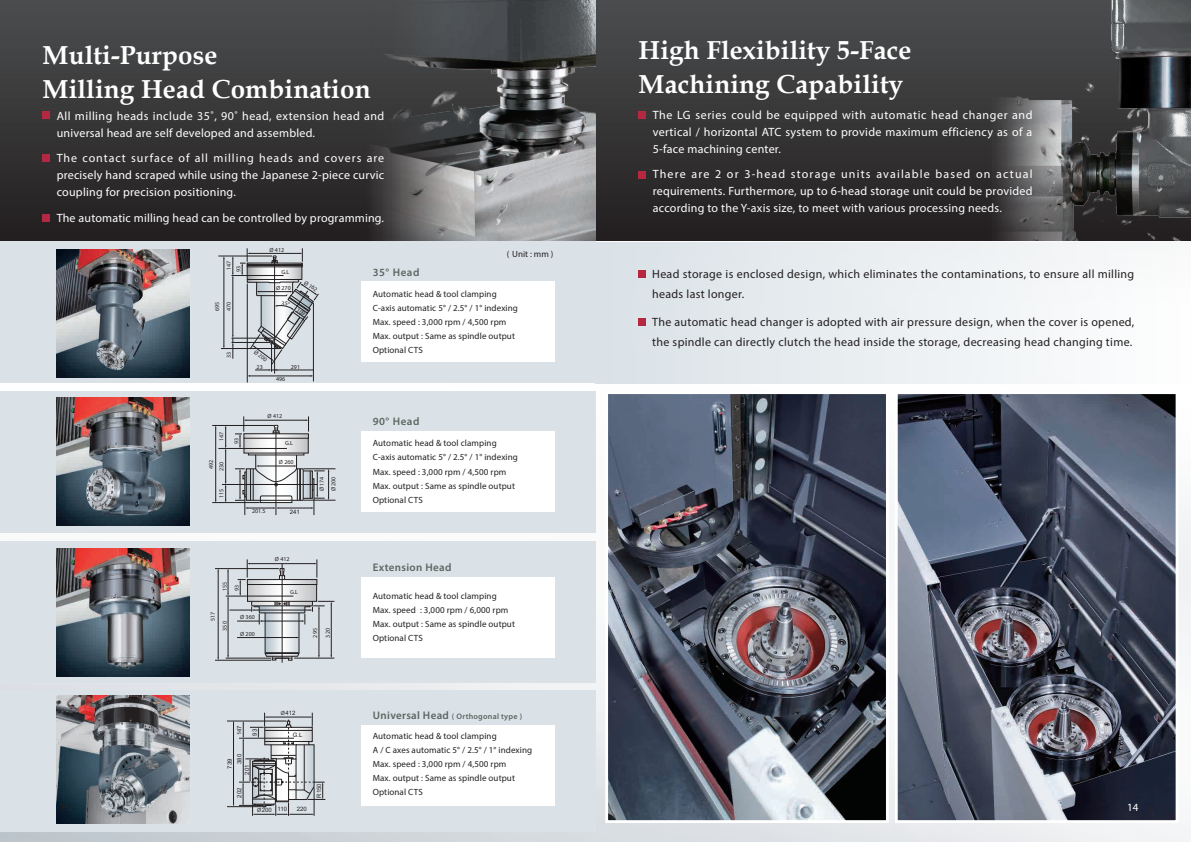
<style>
.page{position:relative;width:1191px;height:842px;background:#fff}
.page>*{position:absolute;margin:0;border:0;box-sizing:border-box;transform-origin:0 0}
.t1{font:700 26px/34px "Book Antiqua";letter-spacing:.005em;color:#fff}
.t2{font:12px/17px "Myriad Pro";letter-spacing:.02em;color:#fff;text-align:justify}
.t3{font:12px/20px "Myriad Pro";letter-spacing:.025em;color:#231f20}
.t4{font:600 11px "Myriad Pro";letter-spacing:.03em;color:#5b6661}
.t5{font:11px "Myriad Pro";color:#fff}
.t6{font:9px/14px "Myriad Pro";letter-spacing:.01em;color:#231f20}
.t7{font:600 8px "Myriad Pro";letter-spacing:.03em;color:#5b6661}
.t8{font:6px/11.6px "Myriad Pro";color:#231f20}
.t9{font:6px "Arial";color:#231f20}
.s1{font-family:"Myriad Pro"}
.s2{font-size:11px}
</style>
<div class="page">
<img style="left:0;top:240px;width:1191px;height:602px">
<div style="left:0;top:0;width:1191px;height:240px;background:linear-gradient(to bottom,#4c4e4f,#231f20)"></div>
<div style="left:595px;top:242px;width:596px;height:142px;background:linear-gradient(to right,#dae1e6,#fdfdfd)"></div>
<svg style="left:0;top:383px;width:595px;height:459px"></svg>
<div style="left:0;top:242px;width:595px;height:141px;background:#dae2e7"></div>
<div style="left:0;top:391px;width:595px;height:141px;background:#dae2e7"></div>
<div style="left:0;top:541px;width:595px;height:141px;background:#dae2e7"></div>
<div style="left:0;top:690px;width:595px;height:142px;background:#dae2e7"></div>
<div style="left:361px;top:577px;width:193px;height:80px;background:#fff"></div>
<div style="left:361px;top:432px;width:193px;height:80px;background:#fff"></div>
<div style="left:361px;top:281px;width:193px;height:80px;background:#fff"></div>
<div style="left:361px;top:725px;width:193px;height:80px;background:#fff"></div>
<hr style="left:231px;top:275px;width:53px;height:1px;background:#231f20">
<hr style="left:231px;top:342px;width:39px;height:1px;background:#231f20">
<hr style="left:221px;top:348px;width:60px;height:1px;background:#231f20">
<hr style="left:231px;top:338px;width:42px;height:1px;background:#231f20">
<hr style="left:218px;top:256px;width:54px;height:1px;background:#231f20">
<hr style="left:233px;top:278px;width:1px;height:58px;background:#231f20">
<svg style="left:232px;top:256px;width:2px;height:22px"></svg>
<hr style="left:224px;top:258px;width:1px;height:88px;background:#231f20">
<hr style="left:247px;top:284px;width:1px;height:98px;background:#231f20">
<hr style="left:313px;top:303px;width:1px;height:78px;background:#231f20">
<svg style="left:232px;top:335px;width:2px;height:24px"></svg>
<hr style="left:212px;top:425px;width:62px;height:1px;background:#231f20">
<hr style="left:304px;top:469px;width:31px;height:1px;background:#231f20">
<hr style="left:304px;top:500px;width:31px;height:1px;background:#231f20">
<hr style="left:218px;top:448px;width:69px;height:1px;background:#231f20">
<hr style="left:222px;top:484px;width:65px;height:1px;background:#231f20">
<hr style="left:212px;top:502px;width:47px;height:1px;background:#231f20">
<hr style="left:215px;top:428px;width:1px;height:72px;background:#231f20">
<hr style="left:225px;top:451px;width:1px;height:31px;background:#231f20">
<svg style="left:225px;top:426px;width:1px;height:25px"></svg>
<svg style="left:225px;top:482px;width:1px;height:21px"></svg>
<svg style="left:235px;top:416px;width:94px;height:99px"></svg>
<hr style="left:282px;top:564px;width:1px;height:99px;background:#231f20">
<hr style="left:226px;top:596px;width:67px;height:1px;background:#231f20">
<hr style="left:215px;top:568px;width:64px;height:1px;background:#231f20">
<hr style="left:218px;top:571px;width:1px;height:87px;background:#231f20">
<hr style="left:226px;top:658px;width:45px;height:1px;background:#231f20">
<hr style="left:215px;top:660px;width:56px;height:1px;background:#231f20">
<svg style="left:227px;top:559px;width:107px;height:101px"></svg>
<hr style="left:227px;top:721px;width:59px;height:1px;background:#231f20">
<hr style="left:227px;top:806px;width:35px;height:1px;background:#231f20">
<svg style="left:233px;top:713px;width:92px;height:103px"></svg>
<img style="left:298px;top:0;width:297px;height:240px">
<img style="left:924px;top:0;width:267px;height:240px">
<img style="left:899px;top:395px;width:275px;height:424px">
<div style="left:895px;top:391px;width:283px;height:432px;border:3px solid #fff"></div>
<img style="left:609px;top:395px;width:275px;height:424px">
<div style="left:605px;top:391px;width:283px;height:432px;border:3px solid #fff"></div>
<img style="left:57px;top:250px;width:133px;height:127px">
<img style="left:57px;top:398px;width:133px;height:127px">
<img style="left:57px;top:549px;width:133px;height:127px">
<img style="left:57px;top:695px;width:133px;height:128px">
<div style="left:43px;top:112px;width:7px;height:7px;background:#b62841"></div>
<div style="left:638px;top:111px;width:7px;height:7px;background:#b62841"></div>
<div style="left:638px;top:271px;width:7px;height:7px;background:#b62841"></div>
<div style="left:638px;top:319px;width:7px;height:7px;background:#b62841"></div>
<div style="left:43px;top:155px;width:7px;height:7px;background:#b62841"></div>
<div style="left:638px;top:171px;width:7px;height:7px;background:#b62841"></div>
<div style="left:43px;top:214px;width:7px;height:7px;background:#b62841"></div>
<svg style="left:240px;top:248px;width:79px;height:129px"></svg>
<h1 class="t1" style="left:43px;top:38px;width:329px">Multi-Purpose<br>Milling Head Combination</h1>
<h1 class="t1" style="left:638px;top:33px;width:274px">High Flexibility 5-Face<br>Machining Capability</h1>
<p class="t2" style="left:57px;top:107px;width:329px">All milling heads include 35˚, 90˚ head, extension head and universal head are self developed and assembled.</p>
<p class="t2" style="left:57px;top:149px;width:329px">The contact surface of all milling heads and covers are precisely hand scraped while using the Japanese 2-piece curvic coupling for precision positioning.</p>
<p class="t2" style="left:57px;top:209px;width:329px">The automatic milling head can be controlled by programming.</p>
<p class="t8" style="left:223px;top:270px;width:11px;rotate:-90deg">147</p>
<p class="t8" style="left:211px;top:311px;width:11px;rotate:-90deg">695<br>470</p>
<p class="t8" style="left:232px;top:272px;width:8px;rotate:-90deg">93</p>
<p class="t8" style="left:269px;top:244px;width:16px">Ø 412</p>
<p class="t8" style="left:276px;top:282px;width:16px">Ø 270</p>
<p class="t8" style="left:308px;top:277px;width:16px;rotate:34deg">Ø 162</p>
<p class="t8" style="left:281px;top:266px;width:9px">G.L</p>
<p class="t8" style="left:223px;top:358px;width:8px;rotate:-90deg">33</p>
<p class="t8" style="left:258px;top:347px;width:16px;rotate:37deg">Ø 200</p>
<p class="t8" style="left:257px;top:361px;width:8px">23</p>
<p class="t8" style="left:291px;top:361px;width:11px">291</p>
<p class="t8" style="left:276px;top:373px;width:11px">496</p>
<p class="t8" style="left:268px;top:410px;width:16px">Ø 412</p>
<p class="t8" style="left:215px;top:441px;width:11px;rotate:-90deg">147</p>
<p class="t8" style="left:231px;top:444px;width:8px;rotate:-90deg">93</p>
<p class="t8" style="left:285px;top:437px;width:9px">G.L</p>
<p class="t8" style="left:205px;top:469px;width:11px;rotate:-90deg">492</p>
<p class="t8" style="left:215px;top:471px;width:11px;rotate:-90deg">230</p>
<p class="t8" style="left:215px;top:498px;width:11px;rotate:-90deg">115</p>
<p class="t8" style="left:279px;top:456px;width:16px">Ø 260</p>
<p class="t8" style="left:316px;top:491px;width:16px;rotate:-90deg">Ø 174</p>
<p class="t8" style="left:327px;top:491px;width:16px;rotate:-90deg">Ø 200</p>
<p class="t8" style="left:252px;top:505px;width:15px">201.5</p>
<p class="t9" style="left:290px;top:508px;width:12px">241</p>
<p class="t8" style="left:275px;top:553px;width:16px">Ø 412</p>
<p class="t8" style="left:219px;top:591px;width:11px;line-height:12px;rotate:-90deg">155<br>93</p>
<p class="t8" style="left:219px;top:631px;width:11px;rotate:-90deg">350</p>
<p class="t8" style="left:207px;top:621px;width:11px;rotate:-90deg">517</p>
<p class="t8" style="left:240px;top:611px;width:16px">Ø 360</p>
<p class="t8" style="left:240px;top:628px;width:16px">Ø 200</p>
<p class="t8" style="left:290px;top:586px;width:9px">G.L</p>
<p class="t8" style="left:308px;top:637px;width:11px;line-height:12.8px;rotate:-90deg">295<br>320</p>
<p class="t9" style="left:281px;top:709px;width:16px"><span class="s1">Ø</span>412</p>
<p class="t9" style="left:235px;top:735px;width:12px;rotate:-90deg">147</p>
<p class="t9" style="left:235px;top:764px;width:12px;rotate:-90deg">380</p>
<p class="t9" style="left:250px;top:736px;width:8px;rotate:-90deg">93</p>
<p class="t9" style="left:293px;top:731px;width:11px">G.L</p>
<p class="t9" style="left:226px;top:769px;width:12px;rotate:-90deg">739</p>
<p class="t9" style="left:243px;top:775px;width:12px;rotate:-90deg">201</p>
<p class="t9" style="left:235px;top:798px;width:12px;rotate:-90deg">202</p>
<p class="t9" style="left:315px;top:798px;width:16px;rotate:-90deg">R150</p>
<p class="t9" style="left:277px;top:805px;width:11px">110</p>
<p class="t9" style="left:297px;top:805px;width:12px">220</p>
<p class="t9" style="left:257px;top:806px;width:16px"><span class="s1">Ø</span>200</p>
<p class="t4" style="left:373px;top:265px;width:48px">35° Head</p>
<p class="t6" style="left:507px;top:247px;width:48px">( Unit : mm )</p>
<p class="t6" style="left:373px;top:287px;width:147px">Automatic head &amp; tool clamping<br>C-axis automatic 5° / 2.5° / 1° indexing<br>Max. speed : 3,000 rpm / 4,500 rpm<br>Max. output : Same as spindle output<br>Optional CTS</p>
<p class="t4" style="left:373px;top:414px;width:48px">90° Head</p>
<p class="t6" style="left:373px;top:436px;width:147px">Automatic head &amp; tool clamping<br>C-axis automatic 5° / 2.5° / 1° indexing<br>Max. speed : 3,000 rpm / 4,500 rpm<br>Max. output : Same as spindle output<br>Optional CTS</p>
<p class="t4" style="left:373px;top:561px;width:80px">Extension Head</p>
<p class="t6" style="left:373px;top:589px;width:144px">Automatic head &amp; tool clamping<br>Max. speed : 3,000 rpm / 6,000 rpm<br>Max. output : Same as spindle output<br>Optional CTS</p>
<p class="t7" style="left:373px;top:711px;width:151px"><span class="s2">Universal Head</span> ( Orthogonal type )</p>
<p class="t6" style="left:373px;top:729px;width:161px">Automatic head &amp; tool clamping<br>A / C axes automatic 5° / 2.5° / 1° indexing<br>Max. speed : 3,000 rpm / 4,500 rpm<br>Max. output : Same as spindle output<br>Optional CTS</p>
<p class="t2" style="left:653px;top:106px;width:381px">The LG series could be equipped with automatic head changer and vertical / horizontal ATC system to provide maximum efficiency as of a 5-face machining center.</p>
<p class="t2" style="left:653px;top:166px;width:381px">There are 2 or 3-head storage units available based on actual requirements. Furthermore, up to 6-head storage unit could be provided according to the Y-axis size, to meet with various processing needs.</p>
<p class="t3" style="left:652px;top:264px;width:483px">Head storage is enclosed design, which eliminates the contaminations, to ensure all milling heads last longer.</p>
<p class="t3" style="left:652px;top:312px;width:484px">The automatic head changer is adopted with air pressure design, when the cover is opened, the spindle can directly clutch the head inside the storage, decreasing head changing time.</p>
<p class="t5" style="left:1127px;top:801px;width:13px">14</p>
</div>
